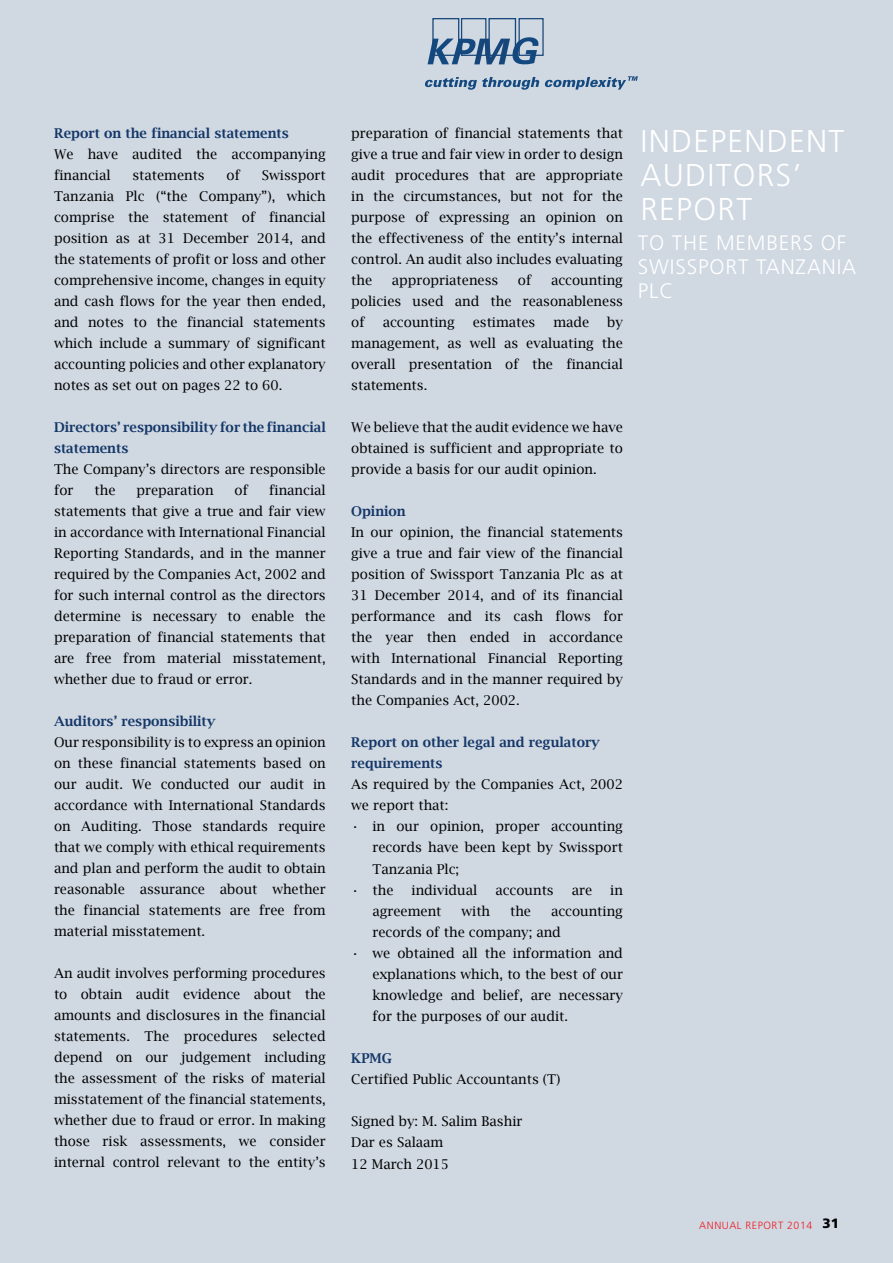
<style>
.page{position:relative;width:893px;height:1263px;background:#d0d8e2}
.page>*{position:absolute;margin:0;border:0;box-sizing:border-box;transform-origin:0 0}
.t1{font:300 31.65px/33.9px "Frutiger CE";letter-spacing:.04em;color:#fff}
.t2{font:300 21px/24px "Frutiger CE";letter-spacing:.04em;color:#fff}
.t3{font:13.5px/21px "Lucida Bright";color:#000;text-align:justify}
.t4{font:600 13.5px/21px "Lucida Bright";color:#143768}
.t5{font:300 10.5px "Frutiger CE";color:#ed1d24}
.s1{font-weight:900;font-size:13.5px;color:#000}
</style>
<div class="page">
<svg style="left:428px;top:37px;width:111px;height:27px"></svg>
<div style="left:519px;top:18px;width:25px;height:38px;border:1px solid #17477a"></div>
<div style="left:488px;top:18px;width:28px;height:38px;border:1px solid #17477a"></div>
<div style="left:461px;top:18px;width:25px;height:38px;border:1px solid #17477a"></div>
<div style="left:432px;top:18px;width:27px;height:38px;border:1px solid #17477a"></div>
<svg style="left:425px;top:76px;width:213px;height:14px"></svg>
<p class="t4" style="left:54px;top:123px;width:236px">Report on the financial statements</p>
<p class="t3" style="left:54px;top:144px;width:273px">We have audited the accompanying financial</p>
<p class="t3" style="left:132px;top:165px;width:74px">statements</p>
<p class="t3" style="left:227px;top:165px;width:15px">of</p>
<p class="t3" style="left:54px;top:165px;width:273px;text-indent:208px">Swissport Tanzania Plc (“the Company”), which comprise the statement of financial position as at 31 December 2014, and the statements of profit or loss and other comprehensive income, changes in equity and cash flows for the year then ended, and notes to the financial statements which include a summary of significant accounting policies and other explanatory notes as set out on pages 22 to 60.</p>
<p class="t4" style="left:54px;top:417px;width:273px">Directors’ responsibility for the financial statements</p>
<p class="t3" style="left:54px;top:459px;width:273px">The Company’s directors are responsible for</p>
<p class="t3" style="left:54px;top:480px;width:273px;text-indent:215px">financial statements that give a true and fair view in accordance with International Financial Reporting Standards, and in the manner required by the Companies Act, 2002 and for such internal control as the directors determine is necessary to enable the preparation of financial statements that are free from material misstatement, whether due to fraud or error.</p>
<p class="t4" style="left:54px;top:711px;width:163px">Auditors’ responsibility</p>
<p class="t3" style="left:54px;top:732px;width:273px">Our responsibility is to express an opinion on these financial statements based on our audit. We conducted our audit in accordance with International Standards on Auditing. Those standards require that we comply with ethical requirements and plan and perform the audit to obtain reasonable assurance about whether the financial statements are free from material misstatement.</p>
<p class="t3" style="left:54px;top:963px;width:273px">An audit involves performing procedures to obtain audit evidence about the amounts and disclosures in the financial statements. The procedures selected depend on our judgement including the assessment of the risks of material misstatement of the financial statements, whether due to fraud or error. In making those risk assessments, we consider internal control relevant to the entity’s</p>
<p class="t3" style="left:94px;top:480px;width:22px">the</p>
<p class="t3" style="left:136px;top:480px;width:79px">preparation</p>
<p class="t3" style="left:235px;top:480px;width:15px">of</p>
<p class="t3" style="left:351px;top:123px;width:273px">preparation of financial statements that give a true and fair view in order to design audit procedures that are appropriate in the circumstances, but not for the purpose of expressing an opinion on the effectiveness of the entity’s internal control. An audit also includes evaluating the</p>
<p class="t3" style="left:392px;top:270px;width:108px">appropriateness</p>
<p class="t3" style="left:518px;top:270px;width:15px">of</p>
<p class="t3" style="left:351px;top:270px;width:273px;text-indent:200px">accounting policies used and the reasonableness of</p>
<p class="t3" style="left:351px;top:312px;width:273px;text-indent:256px">by management, as well as evaluating the overall presentation of the financial statements.</p>
<p class="t3" style="left:351px;top:417px;width:273px">We believe that the audit evidence we have obtained is sufficient and appropriate to provide a basis for our audit opinion.</p>
<p class="t4" style="left:351px;top:501px;width:56px">Opinion</p>
<p class="t3" style="left:351px;top:522px;width:273px">In our opinion, the financial statements give a true and fair view of the financial position of Swissport Tanzania Plc as at 31 December 2014, and of its financial performance and its cash flows for the year then ended in accordance with International Financial Reporting Standards and in the manner required by the Companies Act, 2002.</p>
<p class="t4" style="left:351px;top:732px;width:250px">Report on other legal and regulatory requirements</p>
<p class="t3" style="left:351px;top:774px;width:273px">As required by the Companies Act, 2002 we report that:</p>
<p class="t3" style="left:372px;top:816px;width:252px;text-indent:-21px">• in our opinion, proper accounting records have been kept by Swissport Tanzania Plc;</p>
<p class="t3" style="left:351px;top:879px;width:44px">• the</p>
<p class="t3" style="left:412px;top:879px;width:67px">individual</p>
<p class="t3" style="left:495px;top:879px;width:60px">accounts</p>
<p class="t3" style="left:572px;top:879px;width:22px">are</p>
<p class="t3" style="left:610px;top:879px;width:14px">in</p>
<p class="t3" style="left:372px;top:900px;width:71px">agreement</p>
<p class="t3" style="left:461px;top:900px;width:30px">with</p>
<p class="t3" style="left:510px;top:900px;width:22px">the</p>
<p class="t3" style="left:383px;top:312px;width:73px">accounting</p>
<p class="t3" style="left:473px;top:312px;width:64px">estimates</p>
<p class="t3" style="left:553px;top:312px;width:37px">made</p>
<p class="t3" style="left:372px;top:900px;width:252px;text-indent:178px">accounting records of the company; and</p>
<p class="t3" style="left:372px;top:942px;width:252px;text-indent:-21px">• we obtained all the information and explanations which, to the best of our knowledge and belief, are necessary for the purposes of our audit.</p>
<p class="t4" style="left:351px;top:1047px;width:42px">KPMG</p>
<p class="t3" style="left:351px;top:1068px;width:211px">Certified Public Accountants (T)</p>
<p class="t3" style="left:351px;top:1110px;width:173px">Signed by: M. Salim Bashir<br>Dar es Salaam</p>
<p class="t3" style="left:351px;top:1154px;width:99px">12 March 2015</p>
<h1 class="t1" style="left:640px;top:124px;width:205px">INDEPENDENT<br>AUDITORS’<br>REPORT</h1>
<h2 class="t2" style="left:638px;top:231px;width:207px">TO THE MEMBERS OF<br>SWISS</h2>
<h2 class="t2" style="left:698px;top:255px;width:160px">PORT TANZANIA</h2>
<h2 class="t2" style="left:638px;top:279px;width:32px">PLC</h2>
<p class="t5" style="left:699px;top:1219px;width:9px">ANNUAL</p>
<p class="t5" style="left:746px;top:1219px;width:8px">REPORT</p>
<p class="t5" style="left:787px;top:1219px;width:53px">2014 <span class="s1">31</span></p>
</div>
